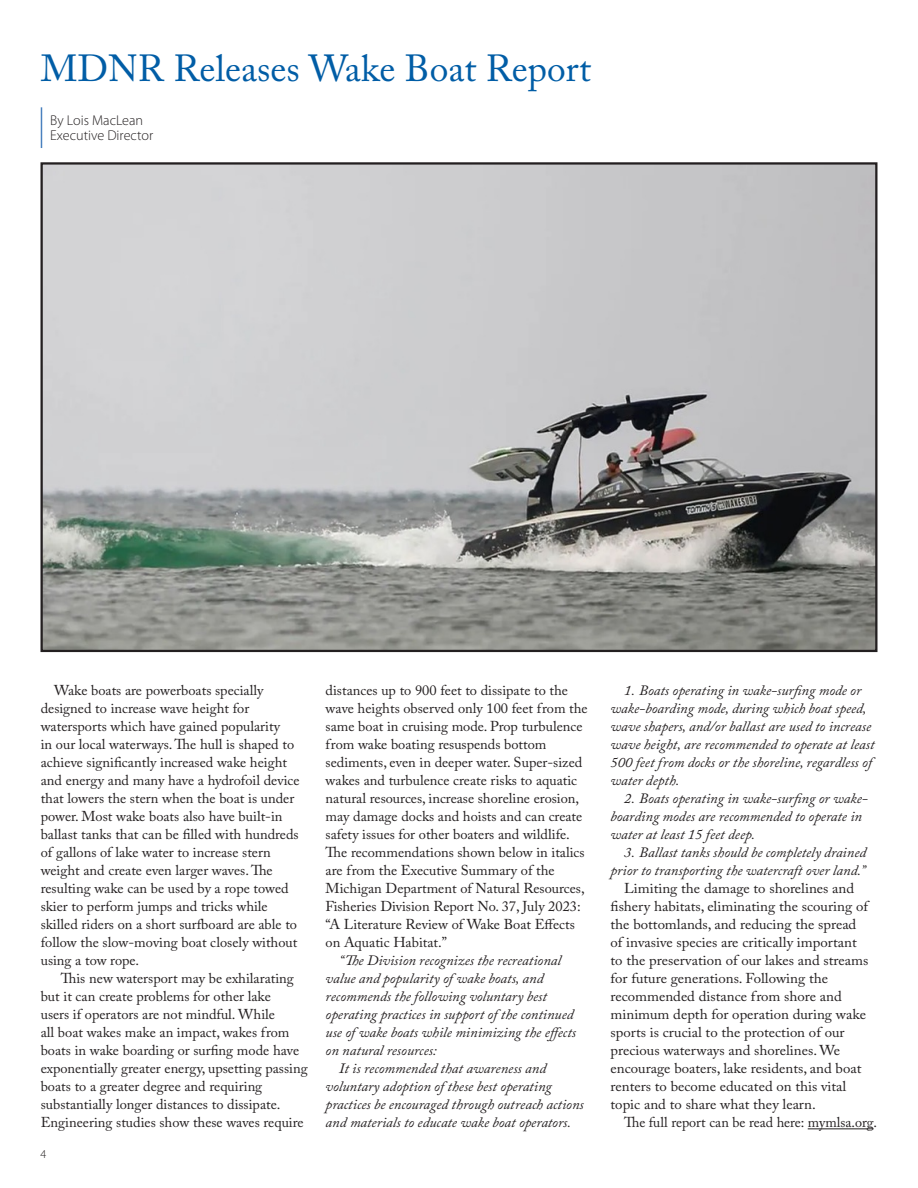
<style>
.page{position:relative;width:918px;height:1188px;background:#fff}
.page>*{position:absolute;margin:0;border:0;box-sizing:border-box;transform-origin:0 0}
.HEADLINE_22pt_BLUE{font:37.5px "Adobe Caslon Pro";color:#015da6}
.Body_Text{font:14.25px/18px "Adobe Caslon Pro";color:#231f20}
.Body_Text-2{font:italic 14.25px/18px "Adobe Caslon Pro";color:#231f20}
.Body_Text-3{font:14.25px/18px "Adobe Caslon Pro";color:#231f20;scale:1.04 1}
.Byline{font:300 14.25px "Myriad Pro";color:#231f20}
.t1{font:300 12px "Myriad Pro";color:#231f20}
</style>
<div class="page">
<hr style="left:41px;top:107px;width:1px;height:41px;background:#4a81bf">
<hr style="left:808px;top:1129px;width:66px;height:1px;background:#231f20">
<img style="left:43px;top:165px;width:831px;height:484px">
<p class="HEADLINE_22pt_BLUE" style="left:41px;top:46px;width:552px">MDNR Releases Wake Boat Report</p>
<p class="Byline" style="left:50px;top:112px;width:95px">By Lois MacLean</p>
<p class="Byline" style="left:50px;top:127px;width:104px">Executive Director</p>
<p class="Body_Text" style="left:41px;top:682px;width:260px;text-indent:14px">Wake boats are powerboats specially designed to increase wave height for watersports which have gained popularity<br>in our local waterways. The hull is shaped to achieve significantly increased wake height and energy and many have a hydrofoil device that lowers the stern when the boat is under power. Most wake boats also have built-in ballast tanks that can be filled with hundreds of gallons of lake water to increase stern weight and create even larger waves. The resulting wake can be used by a rope towed skier to perform jumps and tricks while skilled riders on a short surfboard are able to follow the slow-moving boat closely without using a tow rope.</p>
<p class="Body_Text" style="left:41px;top:970px;width:268px;text-indent:20px">This new watersport may be exhilarating but it can create problems for other lake<br>users if operators are not mindful. While<br>all boat wakes make an impact, wakes from boats in wake boarding or surfing mode have exponentially greater energy, upsetting passing boats to a greater degree and requiring substantially longer distances to dissipate.<br>Engineering studies show these waves require</p>
<p class="t1" style="left:40px;top:1146px;width:7px">4</p>
<p class="Body_Text" style="left:326px;top:682px;width:264px">distances up to 900 feet to dissipate to the wave heights observed only 100 feet from the same boat in cruising mode. Prop turbulence from wake boating resuspends bottom sediments, even in deeper water. Super-sized wakes and turbulence create risks to aquatic natural resources, increase shoreline erosion, may damage docks and hoists and can create safety issues for other boaters and wildlife.<br>The recommendations shown below in italics are from the Executive Summary of the Michigan Department of Natural Resources, Fisheries Division Report No. 37, July 2023: “A Literature Review of Wake Boat Effects on Aquatic Habitat.”</p>
<p class="Body_Text-2" style="left:326px;top:952px;width:252px;text-indent:14px">“The Division recognizes the recreational value and popularity of wake boats, and recommends the following voluntary best operating practices in support of the continued use of wake boats while minimizing the effects on natural resources:</p>
<p class="Body_Text-2" style="left:326px;top:1060px;width:260px;text-indent:14px">It is recommended that awareness and voluntary adoption of these best operating practices be encouraged through outreach actions and materials to educate wake boat operators.</p>
<p class="Body_Text-2" style="left:611px;top:682px;width:266px;text-indent:14px">1. Boats operating in wake-surfing mode or wake-boarding mode, during which boat speed, wave shapers, and/or ballast are used to increase wave height, are recommended to operate at least 500 feet from docks or the shoreline, regardless of water depth.</p>
<p class="Body_Text-2" style="left:611px;top:790px;width:259px;text-indent:14px">2. Boats operating in wake-surfing or wake&shy;boarding modes are recommended to operate in water at least 15 feet deep.</p>
<p class="Body_Text-2" style="left:611px;top:844px;width:257px;text-align:right">3. Ballast tanks should be completely drained prior to transporting the watercraft over land.”</p>
<p class="Body_Text-3" style="left:611px;top:880px;width:249px;text-indent:14px">Limiting the damage to shorelines and fishery habitats, eliminating the scouring of the bottomlands, and reducing the spread of invasive species are critically important to the preservation of our lakes and streams for future generations. Following the recommended distance from shore and minimum depth for operation during wake sports is crucial to the protection of our precious waterways and shorelines. We encourage boaters, lake residents, and boat renters to become educated on this vital topic and to share what they learn.</p>
<p class="Body_Text" style="left:624px;top:1114px;width:255px">The full report can be read here: mymlsa.org.</p>
</div>
